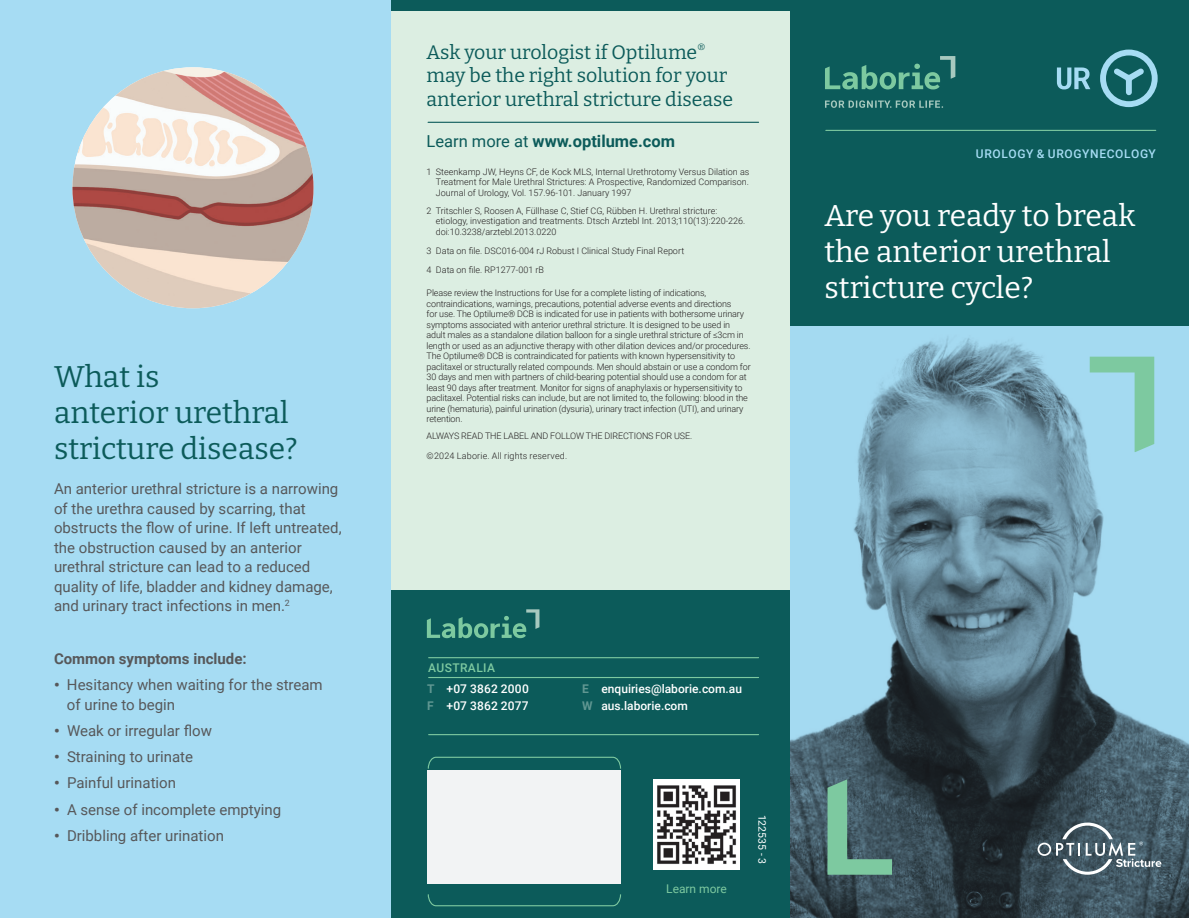
<style>
.page{position:relative;width:1189px;height:918px;background:#fff}
.page>*{position:absolute;margin:0;border:0;box-sizing:border-box;transform-origin:0 0}
.t1{font:30px/36px "Bitter";color:#fff}
.t2{font:30px/36px "Bitter";color:#0c5b5a}
.t3{font:19.5px/23.4px "Bitter";color:#0c5b5a}
.t4{font:700 16.5px "Roboto";color:#0c5b5a}
.t5{font:15px/19.5px "Roboto";color:#57585a}
.t6{font:700 15px "Roboto";color:#57585a}
.t7{font:500 12px/16.5px "Roboto";color:#fff}
.Business_Segment{font:500 12px "Roboto";letter-spacing:.055em;color:#a6dcf3}
.t8{font:500 12px "Roboto";letter-spacing:.035em;color:#7dc9a0}
.t9{font:12px "Roboto";color:#7dc9a0}
.t10{font:10.5px "Roboto";color:#fff}
.Footnote{font:300 9px/10.5px "Roboto";letter-spacing:-.015em;color:#231f20}
.Footnote-2{font:300 9px "Roboto";letter-spacing:.02em;color:#231f20}
.s1{font-weight:900}
.s2{font-weight:400}
.s3{font-weight:700;color:#609792}
</style>
<div class="page">
<div style="left:0;top:0;width:392px;height:918px;background:#a6dcf3"></div>
<div style="left:392px;top:10px;width:398px;height:585px;background:#dceee2"></div>
<div style="left:392px;top:591px;width:398px;height:327px;background:#0c5b5a"></div>
<img style="left:653px;top:780px;width:86px;height:90px">
<hr style="left:428px;top:657px;width:330px;height:1px;background:#7dc9a0">
<hr style="left:428px;top:677px;width:330px;height:1px;background:#7dc9a0">
<hr style="left:428px;top:734px;width:330px;height:1px;background:#7dc9a0">
<div style="left:427px;top:770px;width:194px;height:114px;background:#f2f3f4"></div>
<svg style="left:427px;top:756px;width:194px;height:13px"></svg>
<svg style="left:427px;top:894px;width:194px;height:13px"></svg>
<svg style="left:427px;top:609px;width:112px;height:29px"></svg>
<div style="left:392px;top:0;width:398px;height:10px;background:#0c5b5a"></div>
<hr style="left:428px;top:122px;width:330px;height:1px;background:#0c5b5a">
<svg style="left:790px;top:325px;width:399px;height:593px"></svg>
<div style="left:790px;top:0;width:399px;height:325px;background:#0c5b5a"></div>
<svg style="left:825px;top:56px;width:130px;height:33px"></svg>
<svg style="left:825px;top:100px;width:118px;height:8px"></svg>
<svg style="left:1056px;top:68px;width:34px;height:21px"></svg>
<svg style="left:1100px;top:50px;width:57px;height:57px"></svg>
<svg style="left:827px;top:779px;width:65px;height:96px"></svg>
<svg style="left:1089px;top:357px;width:65px;height:95px"></svg>
<hr style="left:826px;top:130px;width:329px;height:1px;background:#7dc9a0">
<img style="left:72px;top:67px;width:241px;height:241px;border-radius:120px">
<svg style="left:1037px;top:823px;width:124px;height:52px"></svg>
<p class="t2" style="left:54px;top:357px;width:245px">What is<br>anterior urethral stricture disease?</p>
<p class="t5" style="left:54px;top:479px;width:289px">An anterior urethral stricture is a narrowing of the urethra caused by scarring, that obstructs the flow of urine. If left untreated, the obstruction caused by an anterior urethral stricture can lead to a reduced quality of life, bladder and kidney damage, and urinary tract infections in men.<sup>2</sup></p>
<p class="t6" style="left:54px;top:648px;width:194px">Common symptoms include:</p>
<p class="t5" style="left:67px;top:674px;width:257px;text-indent:-13px"><span class="s1">•</span> Hesitancy when waiting for the stream of urine to begin</p>
<p class="t5" style="left:54px;top:720px;width:160px"><span class="s1">•</span> Weak or irregular flow</p>
<p class="t5" style="left:54px;top:746px;width:140px"><span class="s1">•</span> Straining to urinate</p>
<p class="t5" style="left:54px;top:773px;width:124px"><span class="s1">•</span> Painful urination</p>
<p class="t5" style="left:54px;top:799px;width:229px"><span class="s1">•</span> A sense of incomplete emptying</p>
<p class="t5" style="left:54px;top:825px;width:171px"><span class="s1">•</span> Dribbling after urination</p>
<p class="t3" style="left:426px;top:40px;width:308px">Ask your urologist if Optilume<sup>® </sup>may be the right solution for your anterior urethral stricture disease</p>
<p class="t4" style="left:426px;top:130px;width:250px"><span class="s2">Learn more at</span> www.optilume.com</p>
<p class="Footnote" style="left:436px;top:166px;width:315px;text-align:justify;text-indent:-9px">1 Steenkamp JW, Heyns CF, de Kock MLS, Internal Urethrotomy Versus Dilation as Treatment for Male Urethral Strictures: A Prospective, Randomized Comparison.<br>Journal of Urology, Vol. 157.96-101. January 1997</p>
<p class="Footnote" style="left:436px;top:205px;width:311px;text-indent:-9px">2 Tritschler S, Roosen A, Füllhase C, Stief CG, Rübben H. Urethral stricture: etiology, investigation and treatments. Dtsch Arztebl Int. 2013;110(13):220-226. doi:10.3238/arztebl.2013.0220</p>
<p class="Footnote" style="left:426px;top:245px;width:259px">3 Data on file. DSC016-004 rJ Robust I Clinical Study Final Report</p>
<p class="Footnote" style="left:426px;top:264px;width:119px">4 Data on file. RP1277-001 rB</p>
<p class="Footnote" style="left:426px;top:287px;width:325px">Please review the Instructions for Use for a complete listing of indications, contraindications, warnings, precautions, potential adverse events and directions<br>for use. The Optilume® DCB is indicated for use in patients with bothersome urinary symptoms associated with anterior urethral stricture. It is designed to be used in adult males as a standalone dilation balloon for a single urethral stricture of ≤3cm in length or used as an adjunctive therapy with other dilation devices and/or procedures.<br>The Optilume® DCB is contraindicated for patients with known hypersensitivity to paclitaxel or structurally related compounds. Men should abstain or use a condom for 30 days and men with partners of child-bearing potential should use a condom for at least 90 days after treatment. Monitor for signs of anaphylaxis or hypersensitivity to paclitaxel. Potential risks can include, but are not limited to, the following: blood in the urine (hematuria), painful urination (dysuria), urinary tract infection (UTI), and urinary retention.</p>
<p class="Footnote" style="left:426px;top:431px;width:267px">ALWAYS READ THE LABEL AND FOLLOW THE DIRECTIONS FOR USE.</p>
<p class="Footnote-2" style="left:426px;top:449px;width:142px">©2024 Laborie. All rights reserved.</p>
<p class="Business_Segment" style="left:976px;top:145px;width:181px">UROLOGY &amp; UROGYNECOLOGY</p>
<p class="t1" style="left:824px;top:197px;width:312px">Are you ready to break the anterior urethral stricture cycle?</p>
<p class="t8" style="left:428px;top:660px;width:69px">AUSTRALIA</p>
<p class="t7" style="left:427px;top:680px;width:103px"><span class="s3">T</span> +07 3862 2000<br><span class="s3">F</span> +07 3862 2077</p>
<p class="t7" style="left:582px;top:680px;width:161px"><span class="s3">E</span> enquiries@laborie.com.au</p>
<p class="t7" style="left:582px;top:697px;width:107px"><span class="s3">W</span> aus.laborie.com</p>
<p class="t9" style="left:666px;top:880px;width:62px">Learn more</p>
<p class="t10" style="left:769px;top:815px;width:51px;rotate:90deg">122535 - 3</p>
</div>
